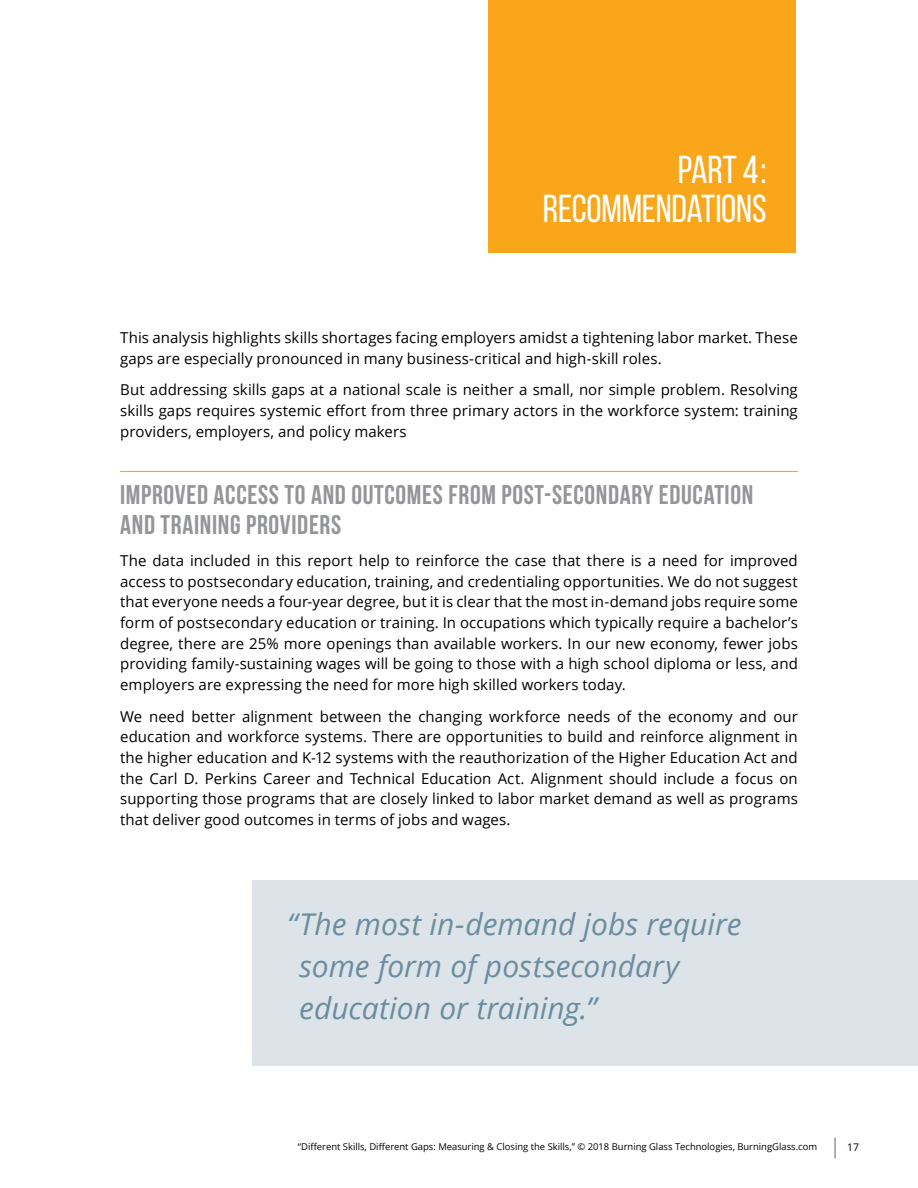
<style>
.page{position:relative;width:918px;height:1188px;background:#fff}
.page>*{position:absolute;margin:0;border:0;box-sizing:border-box;transform-origin:0 0}
.t1{font:39px/39px "Bebas Neue";letter-spacing:-.005em;color:#fff;text-align:right}
.t2{font:italic 30px/42px "Open Sans";color:#6a8d9f}
.t3{font:700 27px/30px "Bebas Neue";letter-spacing:.025em;color:#939598}
.t4{font:15px/20.7px "Open Sans";letter-spacing:.005em;color:#000;text-align:justify}
.t5{font:10.5px "Open Sans";color:#000}
.t6{font:9.45px "Open Sans";color:#000}
</style>
<div class="page">
<hr style="left:834px;top:1137px;width:2px;height:22px;background:#939598">
<hr style="left:120px;top:471px;width:678px;height:1px;background:#faa61a">
<div style="left:488px;top:0;width:308px;height:253px;background:#faa61a"></div>
<div style="left:253px;top:881px;width:665px;height:185px;background:#dde4e9"></div>
<h1 class="t1" style="left:543px;top:150px;width:225px">PART 4:<br>RECOMMENDATIONS</h1>
<p class="t4" style="left:120px;top:327px;width:679px">This analysis highlights skills shortages facing employers amidst a tightening labor market. These gaps are especially pronounced in many business-critical and high-skill roles.</p>
<p class="t4" style="left:120px;top:379px;width:679px">But addressing skills gaps at a national scale is neither a small, nor simple problem. Resolving skills gaps requires systemic effort from three primary actors in the workforce system: training providers, employers, and policy makers</p>
<h3 class="t3" style="left:120px;top:480px;width:635px">IMPROVED ACCESS TO AND OUTCOMES FROM POST-SECONDARY EDUCATION<br>AND TRAINING PROVIDERS</h3>
<p class="t4" style="left:120px;top:550px;width:679px">The data included in this report help to reinforce the case that there is a need for improved access to postsecondary education, training, and credentialing opportunities. We do not suggest that everyone needs a four-year degree, but it is clear that the most in-demand jobs require some form of postsecondary education or training. In occupations which typically require a bachelor’s degree, there are 25% more openings than available workers. In our new economy, fewer jobs providing family-sustaining wages will be going to those with a high school diploma or less, and employers are expressing the need for more high skilled workers today.</p>
<p class="t4" style="left:120px;top:705px;width:679px">We need better alignment between the changing workforce needs of the economy and our education and workforce systems. There are opportunities to build and reinforce alignment in the higher education and K-12 systems with the reauthorization of the Higher Education Act and the Carl D. Perkins Career and Technical Education Act. Alignment should include a focus on supporting those programs that are closely linked to labor market demand as well as programs that deliver good outcomes in terms of jobs and wages.</p>
<h2 class="t2" style="left:299px;top:902px;width:444px;text-indent:-12px">“The most in-demand jobs require some form of postsecondary education or training.”</h2>
<p class="t6" style="left:298px;top:1140px;width:521px">“Different Skills, Different Gaps: Measuring &amp; Closing the Skills,” © 2018 Burning Glass Technologies, BurningGlass.com</p>
<p class="t5" style="left:847px;top:1140px;width:14px">17</p>
</div>
